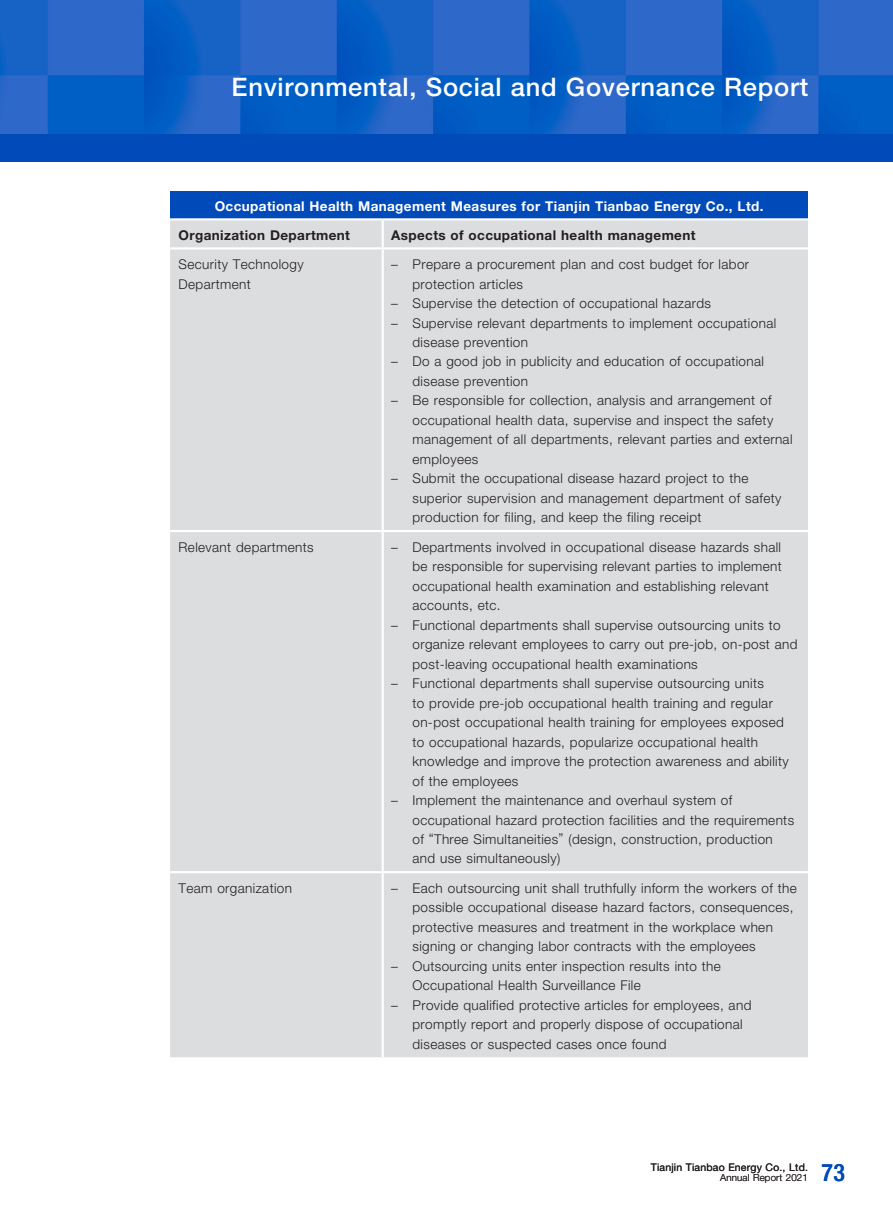
<style>
.page{position:relative;width:893px;height:1212px;background:#fff}
.page>*{position:absolute;margin:0;border:0;box-sizing:border-box;transform-origin:0 0}
.t1{font:500 25.5px "Helvetica Neue LT Std";letter-spacing:.03em;color:#fff}
.t2{font:500 condensed 24px "Helvetica Neue LT Std";color:#004aba}
.t3{font:300 13.5px/19.5px "Helvetica Neue LT Std";letter-spacing:.03em;color:#231f20}
.t4{font:700 13.5px "Helvetica Neue LT Std";letter-spacing:.03em;color:#fff}
.t5{font:700 13.5px "Helvetica Neue LT Std";letter-spacing:.03em;color:#231f20}
.t6{font:10.5px "Helvetica Neue LT Std";letter-spacing:.02em;color:#231f20}
.t7{font:300 9.75px "Helvetica Neue LT Std";letter-spacing:.02em;color:#231f20}
</style>
<div class="page">
<img style="left:0;top:0;width:893px;height:134px">
<div style="left:0;top:134px;width:893px;height:28px;background:#004aba"></div>
<div style="left:170px;top:191px;width:638px;height:28px;background:#004aba"></div>
<div style="left:170px;top:220px;width:638px;height:837px;background:#dcdddf"></div>
<hr style="left:170px;top:218px;width:213px;height:2px;background:#fff">
<hr style="left:383px;top:218px;width:425px;height:2px;background:#fff">
<hr style="left:382px;top:220px;width:2px;height:27px;background:#fff">
<hr style="left:170px;top:247px;width:213px;height:2px;background:#fff">
<hr style="left:383px;top:247px;width:425px;height:2px;background:#fff">
<hr style="left:382px;top:249px;width:2px;height:281px;background:#fff">
<hr style="left:170px;top:530px;width:213px;height:2px;background:#fff">
<hr style="left:383px;top:530px;width:425px;height:2px;background:#fff">
<hr style="left:382px;top:532px;width:2px;height:339px;background:#fff">
<hr style="left:170px;top:871px;width:213px;height:2px;background:#fff">
<hr style="left:383px;top:871px;width:425px;height:2px;background:#fff">
<hr style="left:382px;top:873px;width:2px;height:184px;background:#fff">
<h1 class="t1" style="left:232px;top:72px;width:578px">Environmental, Social and Governance Report</h1>
<p class="t4" style="left:215px;top:198px;width:550px">Occupational Health Management Measures for Tianjin Tianbao Energy Co., Ltd.</p>
<p class="t5" style="left:179px;top:227px;width:173px">Organization Department</p>
<p class="t5" style="left:391px;top:227px;width:306px">Aspects of occupational health management</p>
<p class="t3" style="left:179px;top:254px;width:126px">Security Technology<br>Department</p>
<p class="t3" style="left:412px;top:254px;width:338px;text-indent:-21px">– Prepare a procurement plan and cost budget for labor protection articles</p>
<p class="t3" style="left:391px;top:293px;width:321px">– Supervise the detection of occupational hazards</p>
<p class="t3" style="left:412px;top:313px;width:365px;text-indent:-21px">– Supervise relevant departments to implement occupational disease prevention</p>
<p class="t3" style="left:412px;top:352px;width:353px;text-indent:-21px">– Do a good job in publicity and education of occupational disease prevention</p>
<p class="t3" style="left:412px;top:391px;width:382px;text-indent:-21px">– Be responsible for collection, analysis and arrangement of occupational health data, supervise and inspect the safety management of all departments, relevant parties and external employees</p>
<p class="t3" style="left:412px;top:469px;width:370px;text-indent:-21px">– Submit the occupational disease hazard project to the superior supervision and management department of safety production for filing, and keep the filing receipt</p>
<p class="t3" style="left:179px;top:537px;width:137px">Relevant departments</p>
<p class="t3" style="left:412px;top:537px;width:371px;text-indent:-21px">– Departments involved in occupational disease hazards shall be responsible for supervising relevant parties to implement occupational health examination and establishing relevant accounts, etc.</p>
<p class="t3" style="left:412px;top:615px;width:387px;text-indent:-21px">– Functional departments shall supervise outsourcing units to organize relevant employees to carry out pre-job, on-post and post-leaving occupational health examinations</p>
<p class="t3" style="left:412px;top:673px;width:378px;text-indent:-21px">– Functional departments shall supervise outsourcing units<br>to provide pre-job occupational health training and regular on-post occupational health training for employees exposed to occupational hazards, popularize occupational health knowledge and improve the protection awareness and ability of the employees</p>
<p class="t3" style="left:412px;top:790px;width:383px;text-indent:-21px">– Implement the maintenance and overhaul system of occupational hazard protection facilities and the requirements of “Three Simultaneities” (design, construction, production and use simultaneously)</p>
<p class="t3" style="left:179px;top:878px;width:115px">Team organization</p>
<p class="t3" style="left:412px;top:878px;width:386px;text-indent:-21px">– Each outsourcing unit shall truthfully inform the workers of the possible occupational disease hazard factors, consequences, protective measures and treatment in the workplace when signing or changing labor contracts with the employees</p>
<p class="t3" style="left:412px;top:956px;width:310px;text-indent:-21px">– Outsourcing units enter inspection results into the<br>Occupational Health Surveillance File</p>
<p class="t3" style="left:412px;top:995px;width:340px;text-indent:-21px">– Provide qualified protective articles for employees, and promptly report and properly dispose of occupational diseases or suspected cases once found</p>
<p class="t6" style="left:651px;top:1161px;width:159px">Tianjin Tianbao Energy Co., Ltd.</p>
<p class="t7" style="left:720px;top:1172px;width:89px">Annual Report 2021</p>
<h2 class="t2" style="left:821px;top:1158px;width:25px">73</h2>
</div>
